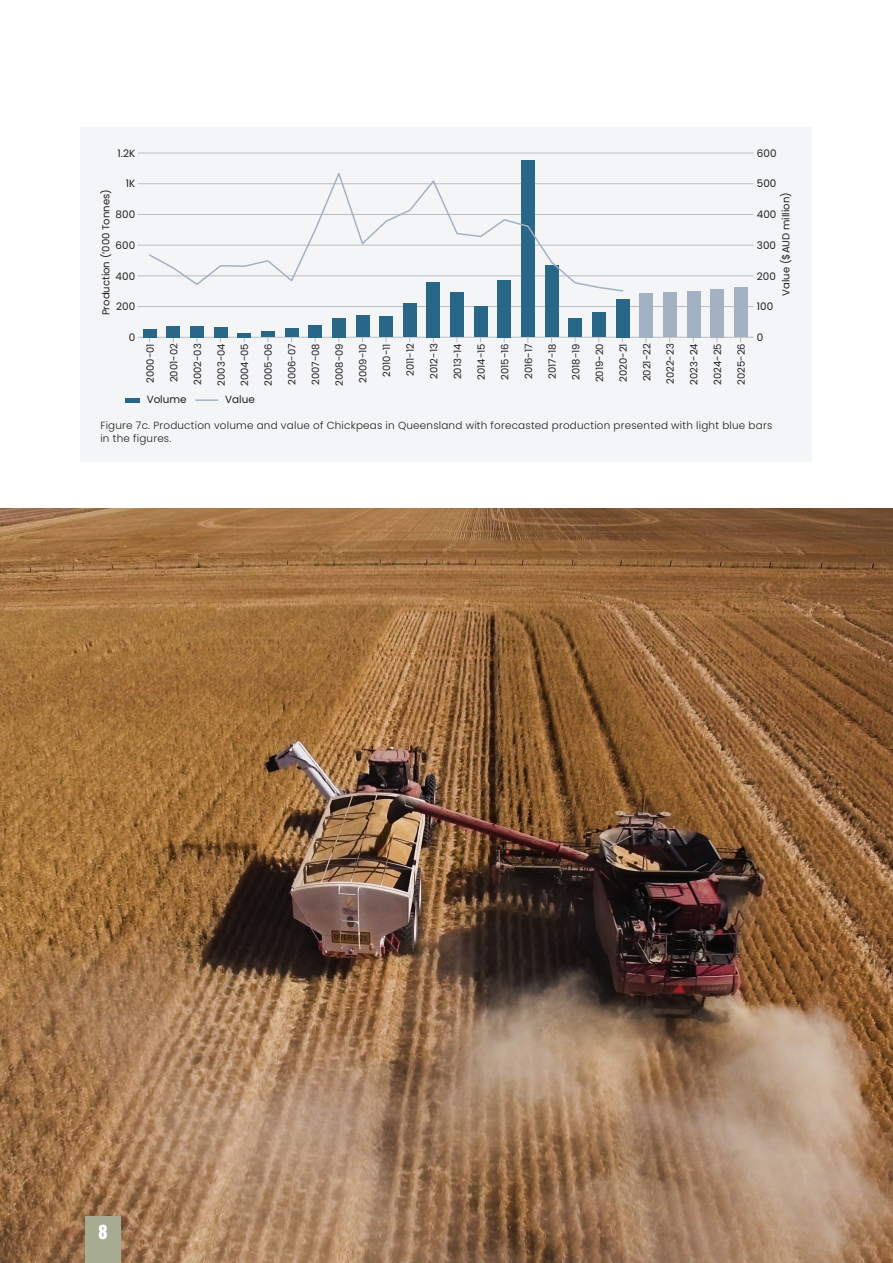
<style>
.page{position:relative;width:893px;height:1263px;background:#fff}
.page>*{position:absolute;margin:0;border:0;box-sizing:border-box;transform-origin:0 0}
.t1{font:18px "Helvetica Inserat LT Std";color:#fff}
.t2{font:300 10.35px/13.4px "Poppins";letter-spacing:.02em;color:#231f20}
.t3{font:10.35px "Poppins";color:#231f20}
.t4{font:10.05px "Poppins";color:#231f20}
</style>
<div class="page">
<div style="left:81px;top:127px;width:731px;height:334px;background:#f3f5f7"></div>
<img style="left:0;top:508px;width:893px;height:755px">
<hr style="left:125px;top:398px;width:15px;height:4px;background:#296788">
<hr style="left:138px;top:183px;width:615px;height:1px;background:#bcbdc0">
<hr style="left:138px;top:214px;width:615px;height:1px;background:#bcbdc0">
<hr style="left:138px;top:245px;width:615px;height:1px;background:#bcbdc0">
<hr style="left:138px;top:276px;width:615px;height:1px;background:#bcbdc0">
<hr style="left:138px;top:306px;width:615px;height:1px;background:#bcbdc0">
<hr style="left:138px;top:337px;width:615px;height:1px;background:#bcbdc0">
<hr style="left:138px;top:153px;width:615px;height:1px;background:#bcbdc0">
<div style="left:143px;top:329px;width:13px;height:8px;background:#296788"></div>
<div style="left:190px;top:326px;width:14px;height:11px;background:#296788"></div>
<hr style="left:238px;top:333px;width:13px;height:4px;background:#296788">
<div style="left:285px;top:328px;width:13px;height:9px;background:#296788"></div>
<div style="left:332px;top:318px;width:13px;height:19px;background:#296788"></div>
<div style="left:380px;top:316px;width:13px;height:21px;background:#296788"></div>
<div style="left:427px;top:282px;width:13px;height:55px;background:#296788"></div>
<div style="left:167px;top:326px;width:13px;height:11px;background:#296788"></div>
<div style="left:214px;top:327px;width:13px;height:10px;background:#296788"></div>
<div style="left:261px;top:332px;width:13px;height:5px;background:#296788"></div>
<div style="left:309px;top:325px;width:13px;height:12px;background:#296788"></div>
<div style="left:356px;top:315px;width:13px;height:22px;background:#296788"></div>
<div style="left:403px;top:303px;width:13px;height:34px;background:#296788"></div>
<div style="left:451px;top:292px;width:13px;height:45px;background:#296788"></div>
<div style="left:474px;top:307px;width:13px;height:30px;background:#296788"></div>
<div style="left:498px;top:280px;width:13px;height:57px;background:#296788"></div>
<div style="left:521px;top:160px;width:14px;height:177px;background:#296788"></div>
<div style="left:545px;top:266px;width:13px;height:71px;background:#296788"></div>
<div style="left:569px;top:319px;width:13px;height:18px;background:#296788"></div>
<div style="left:592px;top:313px;width:14px;height:24px;background:#296788"></div>
<div style="left:616px;top:299px;width:13px;height:38px;background:#296788"></div>
<div style="left:640px;top:293px;width:13px;height:44px;background:#a3b1c3"></div>
<div style="left:663px;top:292px;width:13px;height:45px;background:#a3b1c3"></div>
<div style="left:687px;top:291px;width:13px;height:46px;background:#a3b1c3"></div>
<div style="left:711px;top:289px;width:13px;height:48px;background:#a3b1c3"></div>
<div style="left:734px;top:287px;width:13px;height:50px;background:#a3b1c3"></div>
<svg style="left:148px;top:173px;width:476px;height:120px"></svg>
<hr style="left:195px;top:399px;width:23px;height:2px;background:#a3b1c3">
<div style="left:85px;top:1216px;width:36px;height:47px;background:#a7ab91"></div>
<p class="t3" style="left:118px;top:147px;width:19px">1.2K</p>
<p class="t3" style="left:757px;top:147px;width:21px">600</p>
<p class="t3" style="left:757px;top:178px;width:21px">500</p>
<p class="t3" style="left:757px;top:208px;width:21px">400</p>
<p class="t3" style="left:126px;top:178px;width:11px">1K</p>
<p class="t4" style="left:100px;top:315px;width:128px;rotate:-90deg">Production (’000 Tonnes)</p>
<p class="t4" style="left:780px;top:296px;width:105px;rotate:-90deg">Value ($AUD million)</p>
<p class="t3" style="left:129px;top:331px;width:8px">0</p>
<p class="t3" style="left:116px;top:208px;width:21px">800</p>
<p class="t3" style="left:116px;top:239px;width:21px">600</p>
<p class="t3" style="left:757px;top:239px;width:21px">300</p>
<p class="t3" style="left:757px;top:270px;width:21px">200</p>
<p class="t3" style="left:116px;top:270px;width:21px">400</p>
<p class="t3" style="left:116px;top:301px;width:21px">200</p>
<p class="t3" style="left:757px;top:301px;width:18px">100</p>
<p class="t3" style="left:757px;top:331px;width:8px">0</p>
<p class="t4" style="left:168px;top:382px;width:40px;rotate:-90deg">2001-02</p>
<p class="t4" style="left:215px;top:386px;width:44px;rotate:-90deg">2003-04</p>
<p class="t4" style="left:263px;top:386px;width:44px;rotate:-90deg">2005-06</p>
<p class="t4" style="left:310px;top:385px;width:43px;rotate:-90deg">2007-08</p>
<p class="t4" style="left:357px;top:383px;width:41px;rotate:-90deg">2009-10</p>
<p class="t4" style="left:404px;top:376px;width:34px;rotate:-90deg">2011-12</p>
<p class="t4" style="left:452px;top:379px;width:38px;rotate:-90deg">2013-14</p>
<p class="t3" style="left:147px;top:393px;width:41px">Volume</p>
<p class="t3" style="left:225px;top:393px;width:31px">Value</p>
<p class="t2" style="left:100px;top:418px;width:673px">Figure 7c. Production volume and value of Chickpeas in Queensland with forecasted production presented with light blue bars in the figures.</p>
<p class="t4" style="left:144px;top:383px;width:41px;rotate:-90deg">2000-01</p>
<p class="t4" style="left:192px;top:385px;width:43px;rotate:-90deg">2002-03</p>
<p class="t4" style="left:239px;top:386px;width:44px;rotate:-90deg">2004-05</p>
<p class="t4" style="left:286px;top:385px;width:43px;rotate:-90deg">2006-07</p>
<p class="t4" style="left:334px;top:386px;width:44px;rotate:-90deg">2008-09</p>
<p class="t4" style="left:381px;top:377px;width:35px;rotate:-90deg">2010-11</p>
<p class="t4" style="left:428px;top:379px;width:37px;rotate:-90deg">2012-13</p>
<p class="t4" style="left:475px;top:380px;width:38px;rotate:-90deg">2014-15</p>
<p class="t4" style="left:499px;top:380px;width:38px;rotate:-90deg">2015-16</p>
<p class="t4" style="left:523px;top:379px;width:37px;rotate:-90deg">2016-17</p>
<p class="t4" style="left:546px;top:379px;width:37px;rotate:-90deg">2017-18</p>
<p class="t4" style="left:570px;top:380px;width:38px;rotate:-90deg">2018-19</p>
<p class="t4" style="left:594px;top:382px;width:41px;rotate:-90deg">2019-20</p>
<p class="t4" style="left:617px;top:382px;width:40px;rotate:-90deg">2020-21</p>
<p class="t4" style="left:641px;top:381px;width:39px;rotate:-90deg">2021-22</p>
<p class="t4" style="left:665px;top:384px;width:42px;rotate:-90deg">2022-23</p>
<p class="t4" style="left:688px;top:384px;width:43px;rotate:-90deg">2023-24</p>
<p class="t4" style="left:712px;top:385px;width:43px;rotate:-90deg">2024-25</p>
<p class="t4" style="left:736px;top:385px;width:43px;rotate:-90deg">2025-26</p>
<h1 class="t1" style="left:98px;top:1221px;width:10px">8</h1>
</div>
